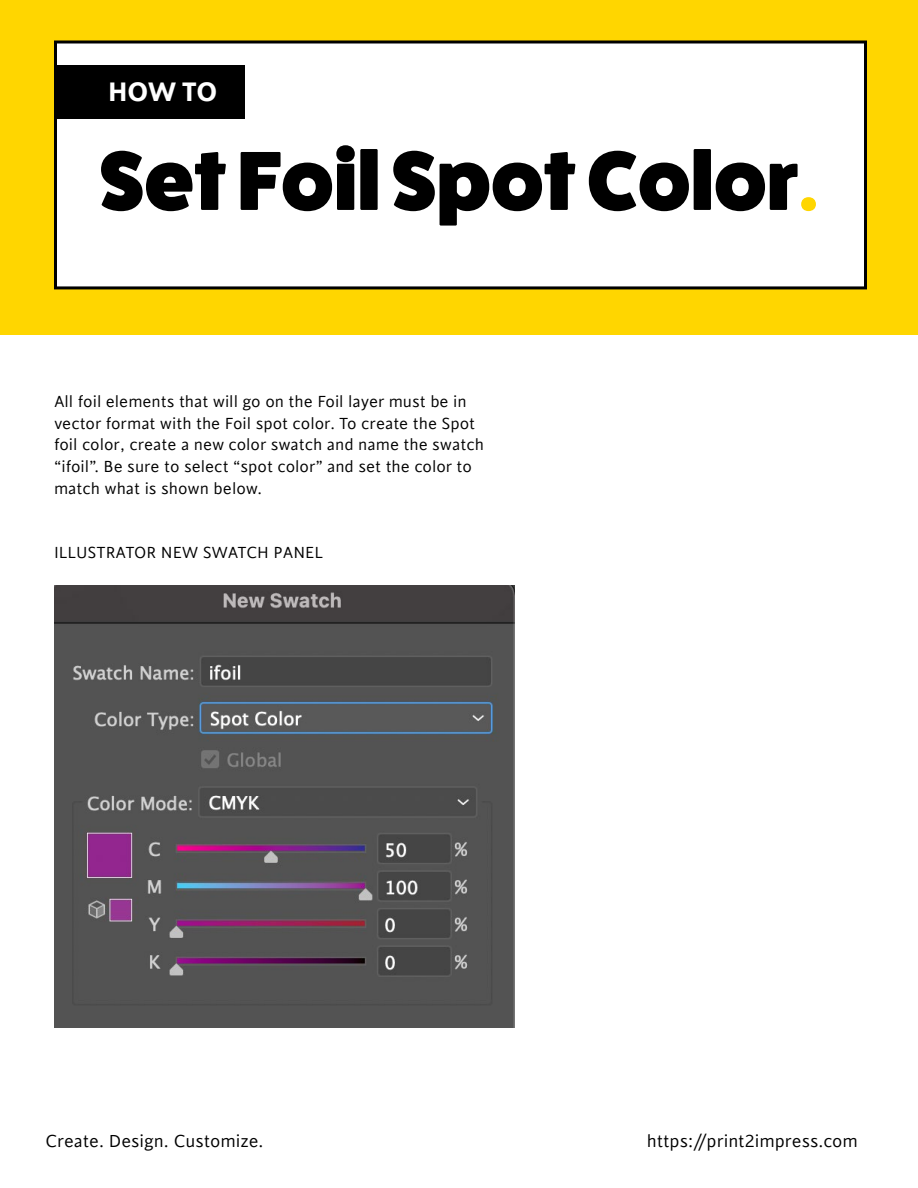
<style>
.page{position:relative;width:918px;height:1188px;background:#fff}
.page>*{position:absolute;margin:0;border:0;box-sizing:border-box;transform-origin:0 0}
.t1{font:800 84px "Fat Frank";color:#000}
.t2{font:700 30px "Cinta";color:#fff}
.t3{font:19.5px "Cinta";color:#000}
.t4{font:18px/21.6px "Cinta";color:#000}
.s1{color:#ffd600}
</style>
<div class="page">
<div style="left:0;top:0;width:918px;height:335px;background:#ffd600"></div>
<div style="left:56px;top:42px;width:810px;height:246px;background:#fff"></div>
<div style="left:54px;top:40px;width:813px;height:249px;border:3px solid #000"></div>
<div style="left:54px;top:65px;width:190px;height:54px;background:#000"></div>
<img style="left:54px;top:585px;width:461px;height:443px">
<p class="t2" style="left:108px;top:73px;width:111px">HOW TO</p>
<p class="t1" style="left:99px;top:134px;width:720px">Set Foil Spot Color<span class="s1">.</span></p>
<p class="t4" style="left:54px;top:391px;width:431px">All foil elements that will go on the Foil layer must be in vector format with the Foil spot color. To create the Spot foil color, create a new color swatch and name the swatch “ifoil”. Be sure to select “spot color” and set the color to match what is shown below.</p>
<p class="t4" style="left:54px;top:543px;width:271px">ILLUSTRATOR NEW SWATCH PANEL</p>
<p class="t3" style="left:45px;top:1130px;width:220px">Create. Design. Customize.</p>
<p class="t3" style="left:647px;top:1130px;width:213px">https://print2impress.com</p>
</div>
